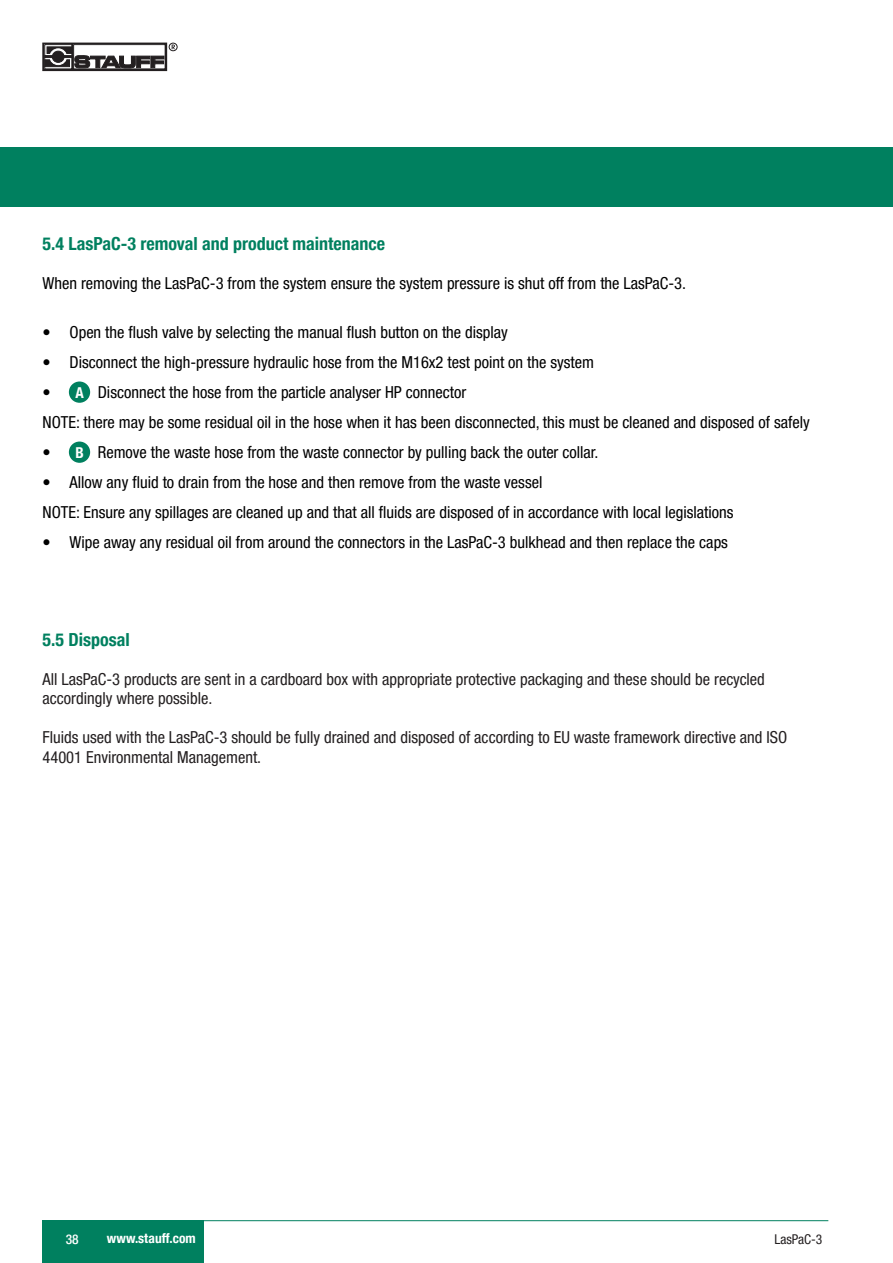
<style>
.page{position:relative;width:893px;height:1263px;background:#fff}
.page>*{position:absolute;margin:0;border:0;box-sizing:border-box;transform-origin:0 0}
.t1{font:700 condensed 18px "Helvetica Neue LTW1 G";color:#00805f}
.t2{font:condensed 16.5px/30px "Helvetica Neue LTW1 G";color:#000}
.t3{font:condensed 16.5px/19.5px "Helvetica Neue LTW1 G";color:#231f20}
.t4{font:700 condensed 15px "Helvetica Neue LTW1 G";color:#fff}
.t5{font:700 condensed 13.5px "Helvetica Neue LTW1 G";color:#fff}
.t6{font:condensed 13.5px "Helvetica Neue LTW1 G";color:#231f20}
.t7{font:500 condensed 13.5px "Helvetica Neue LTW1 G";color:#fff}
</style>
<div class="page">
<div style="left:43px;top:1220px;width:161px;height:43px;background:#00805f"></div>
<hr style="left:43px;top:1220px;width:785px;height:1px;background:#00805f">
<div style="left:43px;top:43px;width:124px;height:28px;border:1px solid #231f20"></div>
<svg style="left:47px;top:53px;width:23px;height:7px"></svg>
<div style="left:169px;top:43px;width:9px;height:8px;border:1px solid #231f20;border-radius:50%"></div>
<svg style="left:172px;top:45px;width:3px;height:4px"></svg>
<svg style="left:47px;top:47px;width:26px;height:6px"></svg>
<svg style="left:45px;top:60px;width:25px;height:7px"></svg>
<svg style="left:50px;top:49px;width:16px;height:16px"></svg>
<div style="left:50px;top:49px;width:17px;height:16px;border:1px solid #fff;border-radius:50%"></div>
<div style="left:52px;top:51px;width:12px;height:11px;background:#231f20;border-radius:50%"></div>
<div style="left:52px;top:51px;width:12px;height:11px;border:1px solid #231f20;border-radius:50%"></div>
<hr style="left:45px;top:56px;width:28px;height:2px;background:#231f20">
<svg style="left:75px;top:55px;width:89px;height:13px"></svg>
<div style="left:0;top:147px;width:893px;height:59px;background:#00805f"></div>
<div style="left:69px;top:441px;width:21px;height:22px;background:#00805f;border-radius:50%"></div>
<div style="left:69px;top:381px;width:21px;height:22px;background:#00805f;border-radius:50%"></div>
<p class="t1" style="left:43px;top:233px;width:344px">5.4 LasPaC-3 removal and product maintenance</p>
<p class="t2" style="left:43px;top:268px;width:645px">When removing the LasPaC-3 from the system ensure the system pressure is shut off from the LasPaC-3.</p>
<p class="t2" style="left:43px;top:317px;width:467px">• Open the flush valve by selecting the manual flush button on the display</p>
<p class="t2" style="left:43px;top:347px;width:553px">• Disconnect the high-pressure hydraulic hose from the M16x2 test point on the system •</p>
<p class="t2" style="left:43px;top:377px;width:769px;text-indent:55px">Disconnect the hose from the particle analyser HP connector<br>NOTE: there may be some residual oil in the hose when it has been disconnected, this must be cleaned and disposed of safely •</p>
<p class="t4" style="left:75px;top:383px;width:10px">A</p>
<p class="t2" style="left:98px;top:437px;width:502px">Remove the waste hose from the waste connector by pulling back the outer collar.</p>
<p class="t2" style="left:43px;top:467px;width:693px">• Allow any fluid to drain from the hose and then remove from the waste vessel<br>NOTE: Ensure any spillages are cleaned up and that all fluids are disposed of in accordance with local legislations</p>
<p class="t2" style="left:43px;top:527px;width:687px">• Wipe away any residual oil from around the connectors in the LasPaC-3 bulkhead and then replace the caps</p>
<p class="t4" style="left:75px;top:443px;width:10px">B</p>
<p class="t1" style="left:43px;top:629px;width:89px">5.5 Disposal</p>
<p class="t3" style="left:43px;top:669px;width:724px">All LasPaC-3 products are sent in a cardboard box with appropriate protective packaging and these should be recycled accordingly where possible.</p>
<p class="t3" style="left:43px;top:728px;width:746px">Fluids used with the LasPaC-3 should be fully drained and disposed of according to EU waste framework directive and ISO<br>44001 Environmental Management.</p>
<p class="t7" style="left:66px;top:1231px;width:14px">38</p>
<p class="t5" style="left:107px;top:1230px;width:90px">www.stauff.com</p>
<p class="t6" style="left:774px;top:1231px;width:49px">LasPaC-3</p>
</div>
